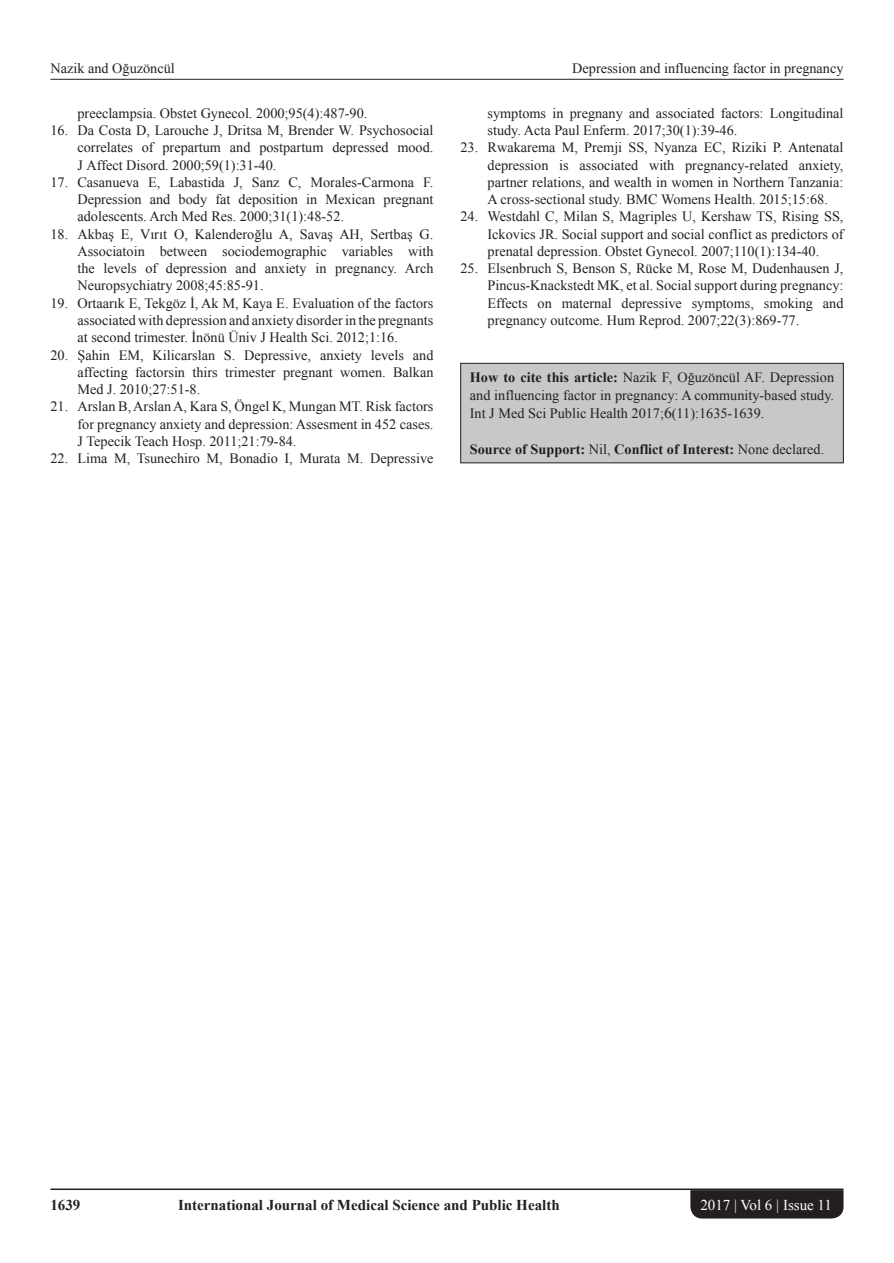
<style>
.page{position:relative;width:894px;height:1263px;background:#fff}
.page>*{position:absolute;margin:0;border:0;box-sizing:border-box;transform-origin:0 0}
.t1{font:700 15px "Times New Roman";color:#231f20}
.t2{font:15px "Times New Roman";color:#fff}
.REF{font:14.25px/17.2px "Times New Roman";color:#231f20;text-align:justify}
.HTC{font:14.25px/17.2px "Times New Roman";color:#231f20}
.HTC-2{font:700 14.25px "Times New Roman";color:#231f20}
.s1{font-weight:700}
.s2{font-size:15.75px}
.s3{font-weight:400}
</style>
<div class="page">
<hr style="left:50px;top:79px;width:793px;height:1px;background:#231f20">
<hr style="left:50px;top:1188px;width:793px;height:2px;background:#231f20">
<div style="left:690px;top:1190px;width:153px;height:28px;background:#231f20"></div>
<div style="left:460px;top:363px;width:383px;height:100px;background:#c7c8ca"></div>
<div style="left:460px;top:363px;width:383px;height:100px;border:1px solid #231f20"></div>
<p class="REF" style="left:50px;top:59px;width:126px">Nazik and Oğuzöncül</p>
<p class="REF" style="left:572px;top:59px;width:273px">Depression and influencing factor in pregnancy</p>
<p class="REF" style="left:77px;top:104px;width:291px">preeclampsia. Obstet Gynecol. 2000;95(4):487-90.</p>
<p class="REF" style="left:77px;top:121px;width:357px;text-indent:-27px">16. Da Costa D, Larouche J, Dritsa M, Brender W. Psychosocial correlates of prepartum and postpartum depressed mood.<br>J Affect Disord. 2000;59(1):31-40.</p>
<p class="REF" style="left:77px;top:173px;width:357px;text-indent:-27px">17. Casanueva E, Labastida J, Sanz C, Morales-Carmona F.<br>Depression and body fat deposition in Mexican pregnant adolescents. Arch Med Res. 2000;31(1):48-52.</p>
<p class="REF" style="left:77px;top:225px;width:357px;text-indent:-27px">18. Akbaş E, Vırıt O, Kalenderoğlu A, Savaş AH, Sertbaş G.<br>Associatoin between sociodemographic variables with the levels of depression and anxiety in pregnancy. Arch Neuropsychiatry 2008;45:85-91.</p>
<p class="REF" style="left:77px;top:294px;width:357px;text-indent:-27px">19. Ortaarık E, Tekgöz İ, Ak M, Kaya E. Evaluation of the factors associated with depression and anxiety disorder in the pregnants at second trimester. İnönü Üniv J Health Sci. 2012;1:16.</p>
<p class="REF" style="left:77px;top:346px;width:357px;text-indent:-27px">20. Şahin EM, Kilicarslan S. Depressive, anxiety levels and affecting factorsin thirs trimester pregnant women. Balkan Med J. 2010;27:51-8.</p>
<p class="REF" style="left:77px;top:397px;width:357px;text-indent:-27px">21. Arslan B, Arslan A, Kara S, Öngel K, Mungan MT. Risk factors for pregnancy anxiety and depression: Assesment in 452 cases.<br>J Tepecik Teach Hosp. 2011;21:79-84.</p>
<p class="REF" style="left:50px;top:449px;width:384px">22. Lima M, Tsunechiro M, Bonadio I, Murata M. Depressive</p>
<p class="REF" style="left:487px;top:104px;width:357px">symptoms in pregnany and associated factors: Longitudinal study. Acta Paul Enferm. 2017;30(1):39-46.</p>
<p class="REF" style="left:487px;top:139px;width:357px;text-indent:-27px">23. Rwakarema M, Premji SS, Nyanza EC, Riziki P. Antenatal depression is associated with pregnancy-related anxiety, partner relations, and wealth in women in Northern Tanzania:<br>A cross-sectional study. BMC Womens Health. 2015;15:68.</p>
<p class="REF" style="left:487px;top:208px;width:357px;text-indent:-27px">24. Westdahl C, Milan S, Magriples U, Kershaw TS, Rising SS, Ickovics JR. Social support and social conflict as predictors of prenatal depression. Obstet Gynecol. 2007;110(1):134-40.</p>
<p class="REF" style="left:487px;top:259px;width:357px;text-indent:-27px">25. Elsenbruch S, Benson S, Rücke M, Rose M, Dudenhausen J, Pincus-Knackstedt MK, et al. Social support during pregnancy:<br>Effects on maternal depressive symptoms, smoking and pregnancy outcome. Hum Reprod. 2007;22(3):869-77.</p>
<p class="HTC" style="left:469px;top:368px;width:365px"><span class="s1">How to cite this article:</span> Nazik F, Oğuzöncül AF. Depression and influencing factor in pregnancy: A community-based study.</p>
<p class="HTC" style="left:469px;top:404px;width:296px">Int J Med Sci Public Health 2017;<span class="s2">6</span>(11):1635-1639.</p>
<p class="HTC-2" style="left:469px;top:438px;width:356px">Source of Support: <span class="s3">Nil,</span> Conflict of Interest: <span class="s3">None declared.</span></p>
<p class="t1" style="left:50px;top:1194px;width:31px">1639</p>
<p class="t1" style="left:178px;top:1194px;width:383px">International Journal of Medical Science and Public Health</p>
<p class="t2" style="left:700px;top:1193px;width:133px">2017 | Vol 6 | Issue 11</p>
</div>
